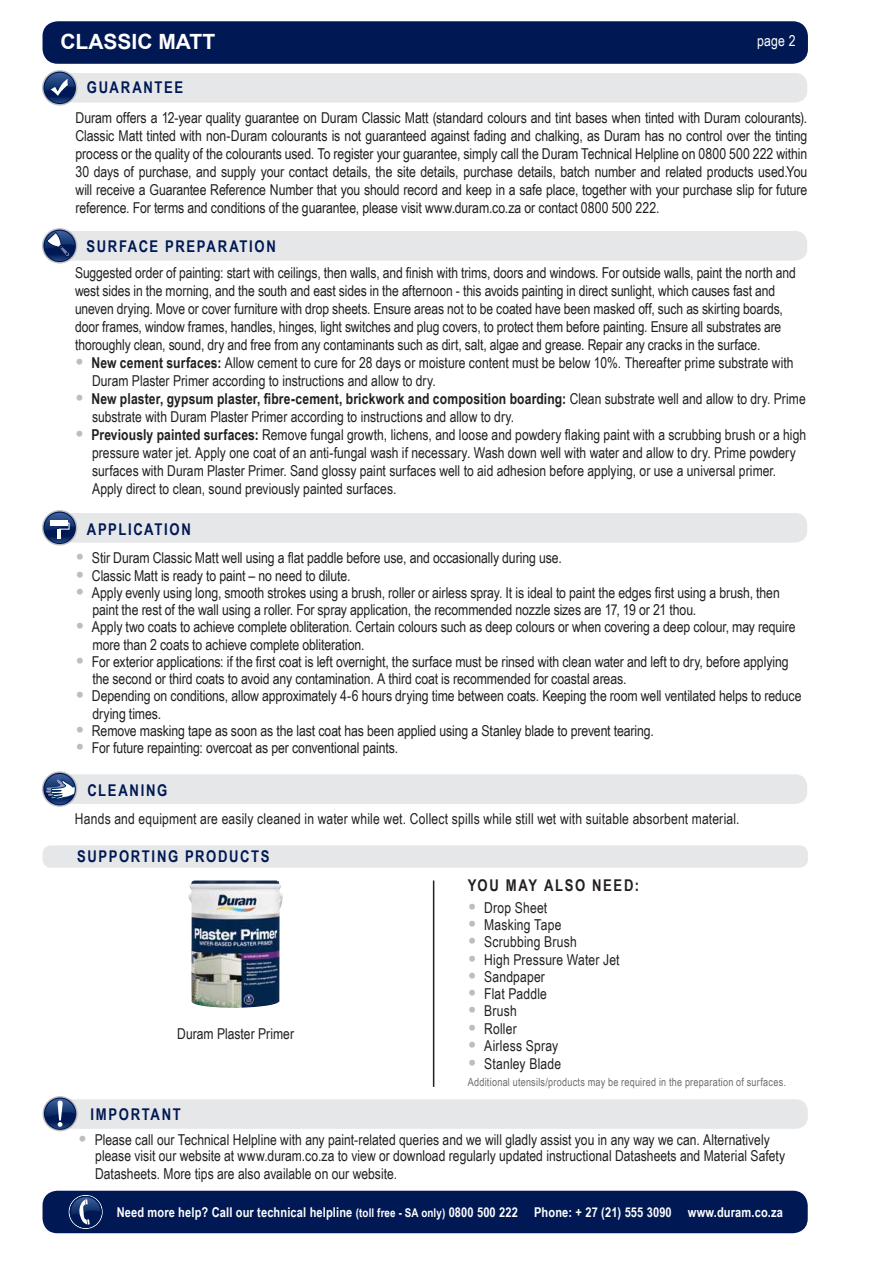
<style>
.page{position:relative;width:893px;height:1263px;background:#fff}
.page>*{position:absolute;margin:0;border:0;box-sizing:border-box;transform-origin:0 0}
.t1{font:700 21px "Arial";color:#fff}
.t2{font:700 16.2px "Arial Narrow";letter-spacing:.1em;color:#001954}
.t3{font:700 16.2px "Arial Narrow";letter-spacing:.105em;color:#231f20}
.t4{font:15px/18px "Arial Narrow";letter-spacing:-.005em;color:#231f20}
.t5{font:15px "Arial Narrow";letter-spacing:.015em;color:#231f20}
.t6{font:15px "Arial Narrow";color:#fff}
.t7{font:700 13.5px "Arial Narrow";letter-spacing:.01em;color:#fff}
.t8{font:11.25px "Arial Narrow";letter-spacing:.025em;color:#6c6d70}
.s1{font-family:"Arial";font-weight:900;font-size:18px;color:#bcbdc0}
.s2{font-weight:700}
.s3{font-size:12px}
</style>
<div class="page">
<div style="left:43px;top:21px;width:765px;height:43px;background:#001954;border-radius:15px"></div>
<div style="left:43px;top:1191px;width:765px;height:42px;background:#001954;border-radius:15px"></div>
<div style="left:69px;top:1195px;width:34px;height:34px;border:1px solid #fff;border-radius:50%"></div>
<svg style="left:70px;top:1196px;width:32px;height:32px"></svg>
<svg style="left:42px;top:228px;width:35px;height:35px"></svg>
<svg style="left:43px;top:230px;width:33px;height:32px"></svg>
<svg style="left:45px;top:231px;width:762px;height:30px"></svg>
<svg style="left:42px;top:510px;width:35px;height:35px"></svg>
<svg style="left:43px;top:511px;width:33px;height:33px"></svg>
<svg style="left:45px;top:513px;width:762px;height:30px"></svg>
<svg style="left:42px;top:771px;width:35px;height:36px"></svg>
<svg style="left:43px;top:773px;width:33px;height:32px"></svg>
<div style="left:45px;top:774px;width:762px;height:30px;background:#e6e7e9"></div>
<svg style="left:42px;top:70px;width:35px;height:36px"></svg>
<svg style="left:43px;top:72px;width:33px;height:32px"></svg>
<svg style="left:45px;top:73px;width:762px;height:30px"></svg>
<div style="left:43px;top:845px;width:765px;height:23px;background:#e6e7e9;border-radius:9px"></div>
<svg style="left:43px;top:1096px;width:35px;height:35px"></svg>
<svg style="left:44px;top:1097px;width:32px;height:33px"></svg>
<div style="left:45px;top:1099px;width:763px;height:30px;background:#e6e7e9"></div>
<hr style="left:433px;top:880px;width:1px;height:207px;background:#231f20">
<img style="left:188px;top:880px;width:95px;height:128px">
<h1 class="t1" style="left:60px;top:28px;width:156px">CLASSIC MATT</h1>
<p class="t6" style="left:757px;top:30px;width:40px">page 2</p>
<p class="t2" style="left:87px;top:75px;width:98px">GUARANTEE</p>
<p class="t4" style="left:76px;top:108px;width:733px;text-align:justify">Duram offers a 12-year quality guarantee on Duram Classic Matt (standard colours and tint bases when tinted with Duram colourants).<br>Classic Matt tinted with non-Duram colourants is not guaranteed against fading and chalking, as Duram has no control over the tinting process or the quality of the colourants used. To register your guarantee, simply call the Duram Technical Helpline on 0800 500 222 within 30 days of purchase, and supply your contact details, the site details, purchase details, batch number and related products used.You will receive a Guarantee Reference Number that you should record and keep in a safe place, together with your purchase slip for future reference. For terms and conditions of the guarantee, please visit www.duram.co.za or contact 0800 500 222.</p>
<p class="t2" style="left:86px;top:234px;width:191px">SURFACE PREPARATION</p>
<p class="t4" style="left:75px;top:263px;width:722px">Suggested order of painting: start with ceilings, then walls, and finish with trims, doors and windows. For outside walls, paint the north and west sides in the morning, and the south and east sides in the afternoon - this avoids painting in direct sunlight, which causes fast and uneven drying. Move or cover furniture with drop sheets. Ensure areas not to be coated have been masked off, such as skirting boards, door frames, window frames, handles, hinges, light switches and plug covers, to protect them before painting. Ensure all substrates are thoroughly clean, sound, dry and free from any contaminants such as dirt, salt, algae and grease. Repair any cracks in the surface.</p>
<p class="t4" style="left:92px;top:353px;width:703px;text-indent:-17px"><span class="s1">•</span> <span class="s2">New cement surfaces:</span> Allow cement to cure for 28 days or moisture content must be below 10%. Thereafter prime substrate with<br>Duram Plaster Primer according to instructions and allow to dry.</p>
<p class="t4" style="left:92px;top:389px;width:715px;text-indent:-17px"><span class="s1">•</span> <span class="s2">New plaster, gypsum plaster, fibre-cement, brickwork and composition boarding:</span> Clean substrate well and allow to dry. Prime substrate with Duram Plaster Primer according to instructions and allow to dry.</p>
<p class="t4" style="left:92px;top:425px;width:716px;text-indent:-17px"><span class="s1">•</span> <span class="s2">Previously painted surfaces:</span> Remove fungal growth, lichens, and loose and powdery flaking paint with a scrubbing brush or a high pressure water jet. Apply one coat of an anti-fungal wash if necessary. Wash down well with water and allow to dry. Prime powdery surfaces with Duram Plaster Primer. Sand glossy paint surfaces well to aid adhesion before applying, or use a universal primer.<br>Apply direct to clean, sound previously painted surfaces.</p>
<p class="t2" style="left:87px;top:517px;width:105px">APPLICATION</p>
<p class="t4" style="left:75px;top:548px;width:488px"><span class="s1">•</span> Stir Duram Classic Matt well using a flat paddle before use, and occasionally during use.</p>
<p class="t4" style="left:75px;top:566px;width:276px"><span class="s1">•</span> Classic Matt is ready to paint – no need to dilute.</p>
<p class="t4" style="left:92px;top:583px;width:689px;line-height:17.2px;text-indent:-17px"><span class="s1">•</span> Apply evenly using long, smooth strokes using a brush, roller or airless spray. It is ideal to paint the edges first using a brush, then paint the rest of the wall using a roller. For spray application, the recommended nozzle sizes are 17, 19 or 21 thou.</p>
<p class="t4" style="left:92px;top:618px;width:705px;line-height:17.2px;text-indent:-17px"><span class="s1">•</span> Apply two coats to achieve complete obliteration. Certain colours such as deep colours or when covering a deep colour, may require more than 2 coats to achieve complete obliteration.</p>
<p class="t4" style="left:92px;top:652px;width:698px;line-height:17.2px;text-indent:-17px"><span class="s1">•</span> For exterior applications: if the first coat is left overnight, the surface must be rinsed with clean water and left to dry, before applying the second or third coats to avoid any contamination. A third coat is recommended for coastal areas.</p>
<p class="t4" style="left:92px;top:687px;width:711px;line-height:17.2px;text-indent:-17px"><span class="s1">•</span> Depending on conditions, allow approximately 4-6 hours drying time between coats. Keeping the room well ventilated helps to reduce drying times.</p>
<p class="t4" style="left:75px;top:721px;width:580px"><span class="s1">•</span> Remove masking tape as soon as the last coat has been applied using a Stanley blade to prevent tearing.</p>
<p class="t4" style="left:75px;top:738px;width:324px"><span class="s1">•</span> For future repainting: overcoat as per conventional paints.</p>
<p class="t2" style="left:87px;top:778px;width:82px">CLEANING</p>
<p class="t4" style="left:75px;top:809px;width:666px">Hands and equipment are easily cleaned in water while wet. Collect spills while still wet with suitable absorbent material.</p>
<p class="t2" style="left:77px;top:844px;width:194px">SUPPORTING PRODUCTS</p>
<p class="t4" style="left:177px;top:1024px;width:118px">Duram Plaster Primer</p>
<p class="t3" style="left:468px;top:873px;width:173px">YOU MAY ALSO NEED:</p>
<p class="t5" style="left:468px;top:896px;width:81px"><span class="s1">•</span> Drop Sheet</p>
<p class="t4" style="left:468px;top:915px;width:95px"><span class="s1">•</span> Masking Tape</p>
<p class="t5" style="left:468px;top:931px;width:111px"><span class="s1">•</span> Scrubbing Brush</p>
<p class="t4" style="left:468px;top:950px;width:153px"><span class="s1">•</span> High Pressure Water Jet</p>
<p class="t4" style="left:468px;top:967px;width:79px"><span class="s1">•</span> Sandpaper</p>
<p class="t4" style="left:468px;top:984px;width:81px"><span class="s1">•</span> Flat Paddle</p>
<p class="t4" style="left:468px;top:1001px;width:51px"><span class="s1">•</span> Brush</p>
<p class="t4" style="left:468px;top:1019px;width:50px"><span class="s1">•</span> Roller</p>
<p class="t5" style="left:468px;top:1034px;width:92px"><span class="s1">•</span> Airless Spray</p>
<p class="t4" style="left:468px;top:1054px;width:95px"><span class="s1">•</span> Stanley Blade</p>
<p class="t8" style="left:468px;top:1073px;width:320px">Additional utensils/products may be required in the preparation of surfaces.</p>
<p class="t2" style="left:91px;top:1102px;width:92px">IMPORTANT</p>
<p class="t4" style="left:95px;top:1131px;width:691px;line-height:16.5px;text-indent:-17px"><span class="s1">•</span> Please call our Technical Helpline with any paint-related queries and we will gladly assist you in any way we can. Alternatively please visit our website at www.duram.co.za to view or download regularly updated instructional Datasheets and Material Safety</p>
<p class="t4" style="left:95px;top:1164px;width:303px">Datasheets. More tips are also available on our website.</p>
<p class="t7" style="left:117px;top:1202px;width:668px">Need more help? Call our technical helpline <span class="s3">(toll free - SA only)</span> 0800 500 222 Phone: + 27 (21) 555 3090 www.duram.co.za</p>
</div>
